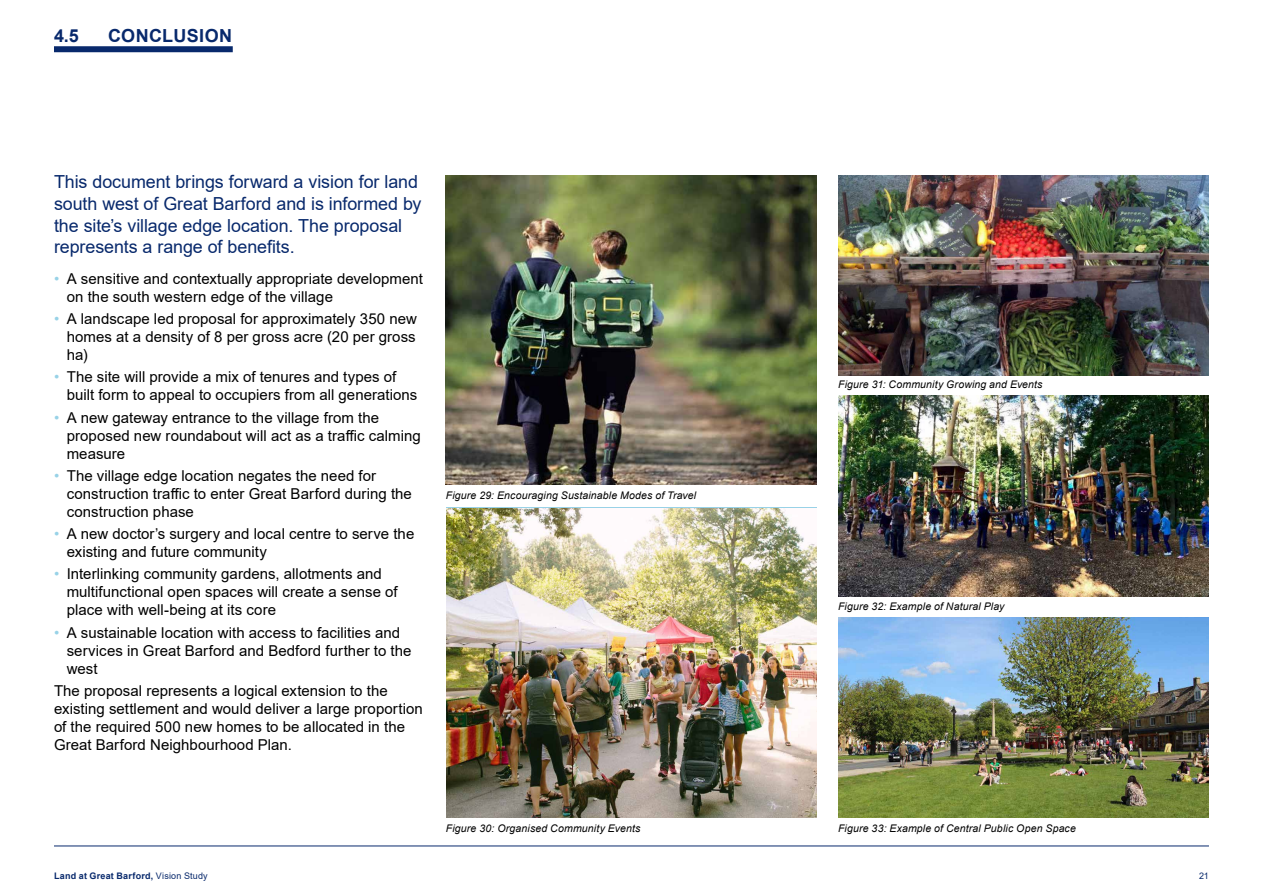
<style>
.page{position:relative;width:1263px;height:893px;background:#fff}
.page>*{position:absolute;margin:0;border:0;box-sizing:border-box;transform-origin:0 0}
.t1{font:18px/21.6px "Arial";letter-spacing:-.005em;color:#08296c}
.t2{font:700 18px "Arial";letter-spacing:.02em;color:#08296c}
.t3{font:15px/18px "Arial";letter-spacing:.005em;color:#000}
.t4{font:italic 10.5px "Arial";letter-spacing:.015em;color:#000}
.t5{font:700 9px "Arial";letter-spacing:.025em;color:#08296c}
.t6{font:9px "Arial";color:#08296c}
.s1{color:#98d2e7}
.s2{font-weight:400}
</style>
<div class="page">
<hr style="left:54px;top:846px;width:1155px;height:1px;background:#08296c">
<img style="left:838px;top:175px;width:371px;height:200px">
<img style="left:446px;top:175px;width:371px;height:310px">
<img style="left:446px;top:508px;width:371px;height:310px">
<img style="left:838px;top:396px;width:371px;height:200px">
<img style="left:838px;top:617px;width:371px;height:201px">
<div style="left:54px;top:46px;width:179px;height:6px;background:#08296c"></div>
<p class="t2" style="left:54px;top:23px;width:26px">4.5</p>
<p class="t2" style="left:108px;top:23px;width:126px">CONCLUSION</p>
<p class="t1" style="left:54px;top:171px;width:369px">This document brings forward a vision for land south west of Great Barford and is informed by the site’s village edge location. The proposal represents a range of benefits.</p>
<p class="t3" style="left:67px;top:269px;width:358px;text-indent:-13px"><span class="s1">•</span> A sensitive and contextually appropriate development on the south western edge of the village</p>
<p class="t3" style="left:67px;top:310px;width:352px;text-align:justify;text-indent:-13px"><span class="s1">•</span> A landscape led proposal for approximately 350 new homes at a density of 8 per gross acre (20 per gross ha)</p>
<p class="t3" style="left:67px;top:368px;width:352px;text-indent:-13px"><span class="s1">•</span> The site will provide a mix of tenures and types of built form to appeal to occupiers from all generations</p>
<p class="t3" style="left:67px;top:408px;width:356px;text-indent:-13px"><span class="s1">•</span> A new gateway entrance to the village from the proposed new roundabout will act as a traffic calming measure</p>
<p class="t3" style="left:67px;top:466px;width:347px;text-indent:-13px"><span class="s1">•</span> The village edge location negates the need for construction traffic to enter Great Barford during the construction phase</p>
<p class="t3" style="left:67px;top:525px;width:349px;text-indent:-13px"><span class="s1">•</span> A new doctor’s surgery and local centre to serve the existing and future community</p>
<p class="t3" style="left:67px;top:565px;width:332px;text-indent:-13px"><span class="s1">•</span> Interlinking community gardens, allotments and multifunctional open spaces will create a sense of place with well-being at its core</p>
<p class="t3" style="left:67px;top:623px;width:346px;text-indent:-13px"><span class="s1">•</span> A sustainable location with access to facilities and services in Great Barford and Bedford further to the west</p>
<p class="t3" style="left:54px;top:681px;width:370px">The proposal represents a logical extension to the existing settlement and would deliver a large proportion of the required 500 new homes to be allocated in the Great Barford Neighbourhood Plan.</p>
<p class="t4" style="left:446px;top:489px;width:252px">Figure 29: Encouraging Sustainable Modes of Travel</p>
<p class="t4" style="left:446px;top:821px;width:196px">Figure 30: Organised Community Events</p>
<p class="t4" style="left:838px;top:377px;width:206px">Figure 31: Community Growing and Events</p>
<p class="t4" style="left:838px;top:599px;width:168px">Figure 32: Example of Natural Play</p>
<p class="t4" style="left:838px;top:821px;width:239px">Figure 33: Example of Central Public Open Space</p>
<p class="t5" style="left:54px;top:869px;width:155px">Land at Great Barford, <span class="s2">Vision Study</span></p>
<p class="t6" style="left:1199px;top:869px;width:11px">21</p>
</div>
